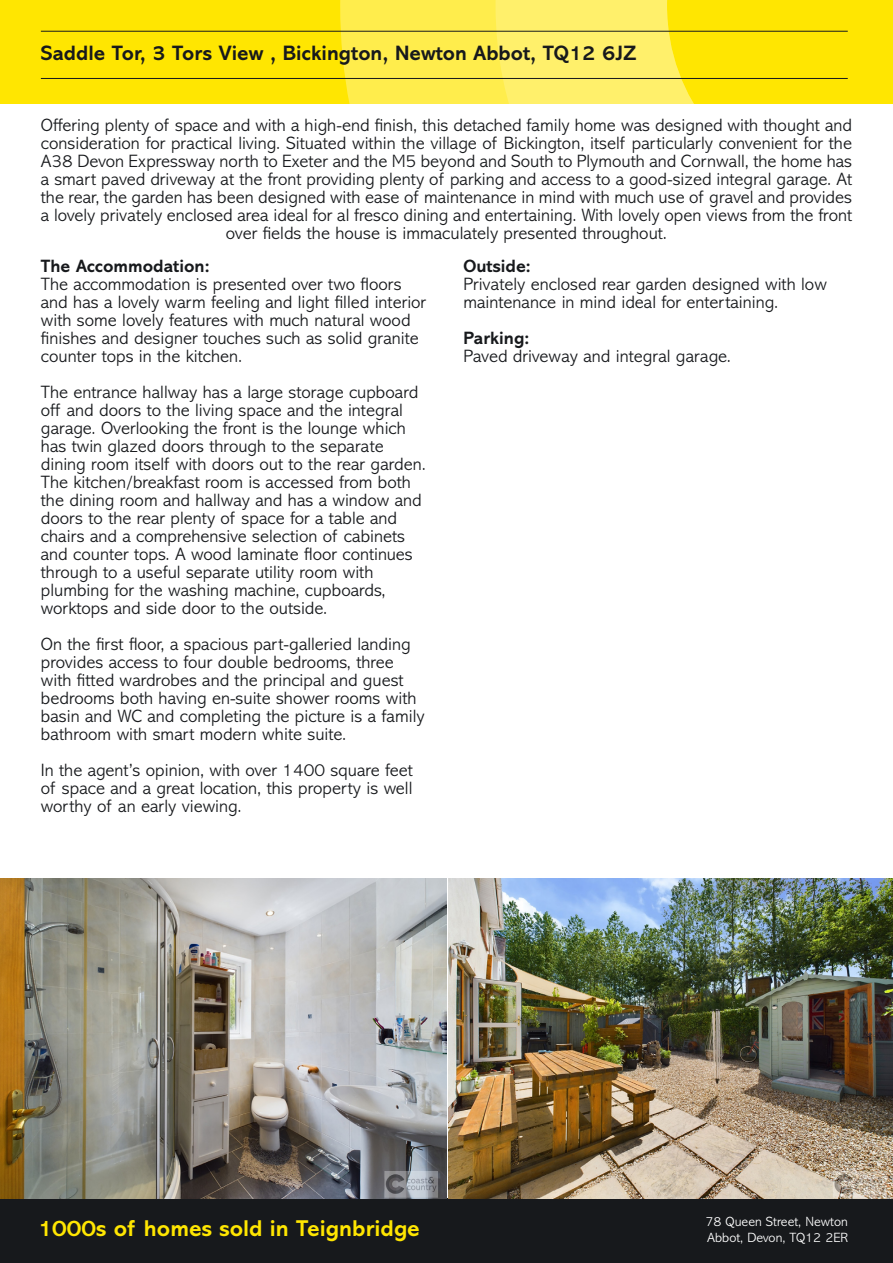
<style>
.page{position:relative;width:893px;height:1263px;background:#fff}
.page>*{position:absolute;margin:0;border:0;box-sizing:border-box;transform-origin:0 0}
.t1{font:700 23.1px "Abadi MT Std";color:#ffe601}
.t2{font:700 21px "Abadi MT Std";color:#17191c}
.t3{font:300 18px/18px "Abadi MT Std";color:#17191c}
.t4{font:700 18px "Abadi MT Std";color:#17191c}
.t5{font:300 13.5px/16.5px "Abadi MT Std";color:#fff}
</style>
<div class="page">
<div style="left:0;top:0;width:893px;height:103px;background:#ffe601"></div>
<div style="left:340px;top:0;width:481px;height:103px;background:#ffed4c"></div>
<svg style="left:496px;top:0;width:325px;height:103px"></svg>
<div style="left:0;top:1198px;width:893px;height:65px;background:#17191c"></div>
<hr style="left:41px;top:31px;width:807px;height:1px;background:#17191c">
<hr style="left:41px;top:78px;width:807px;height:1px;background:#17191c">
<img style="left:0;top:878px;width:446px;height:320px">
<img style="left:449px;top:878px;width:444px;height:320px">
<p class="t2" style="left:41px;top:41px;width:597px">Saddle Tor, 3 Tors View , Bickington, Newton Abbot, TQ12 6JZ</p>
<p class="t3" style="left:41px;top:117px;width:813px;text-align:center">Offering plenty of space and with a high-end finish, this detached family home was designed with thought and consideration for practical living. Situated within the village of Bickington, itself particularly convenient for the A38 Devon Expressway north to Exeter and the M5 beyond and South to Plymouth and Cornwall, the home has a smart paved driveway at the front providing plenty of parking and access to a good-sized integral garage. At the rear, the garden has been designed with ease of maintenance in mind with much use of gravel and provides a lovely privately enclosed area ideal for al fresco dining and entertaining. With lovely open views from the front over fields the house is immaculately presented throughout.</p>
<p class="t4" style="left:41px;top:255px;width:170px">The Accommodation:</p>
<p class="t3" style="left:41px;top:275px;width:387px">The accommodation is presented over two floors and has a lovely warm feeling and light filled interior with some lovely features with much natural wood finishes and designer touches such as solid granite counter tops in the kitchen.</p>
<p class="t3" style="left:41px;top:383px;width:386px">The entrance hallway has a large storage cupboard off and doors to the living space and the integral garage. Overlooking the front is the lounge which has twin glazed doors through to the separate dining room itself with doors out to the rear garden.<br>The kitchen/breakfast room is accessed from both the dining room and hallway and has a window and doors to the rear plenty of space for a table and chairs and a comprehensive selection of cabinets and counter tops. A wood laminate floor continues through to a useful separate utility room with plumbing for the washing machine, cupboards, worktops and side door to the outside.</p>
<p class="t3" style="left:41px;top:635px;width:385px">On the first floor, a spacious part-galleried landing provides access to four double bedrooms, three with fitted wardrobes and the principal and guest bedrooms both having en-suite shower rooms with basin and WC and completing the picture is a family bathroom with smart modern white suite.</p>
<p class="t3" style="left:41px;top:761px;width:373px;text-align:justify">In the agent’s opinion, with over 1400 square feet of space and a great location, this property is well worthy of an early viewing.</p>
<p class="t4" style="left:463px;top:255px;width:69px">Outside:</p>
<p class="t3" style="left:463px;top:275px;width:365px">Privately enclosed rear garden designed with low maintenance in mind ideal for entertaining.</p>
<p class="t4" style="left:463px;top:327px;width:67px">Parking:</p>
<p class="t3" style="left:463px;top:347px;width:269px">Paved driveway and integral garage.</p>
<p class="t1" style="left:38px;top:1215px;width:383px">1000s of homes sold in Teignbridge</p>
<p class="t5" style="left:706px;top:1213px;width:144px">78 Queen Street, Newton<br>Abbot, Devon, TQ12 2ER</p>
</div>
